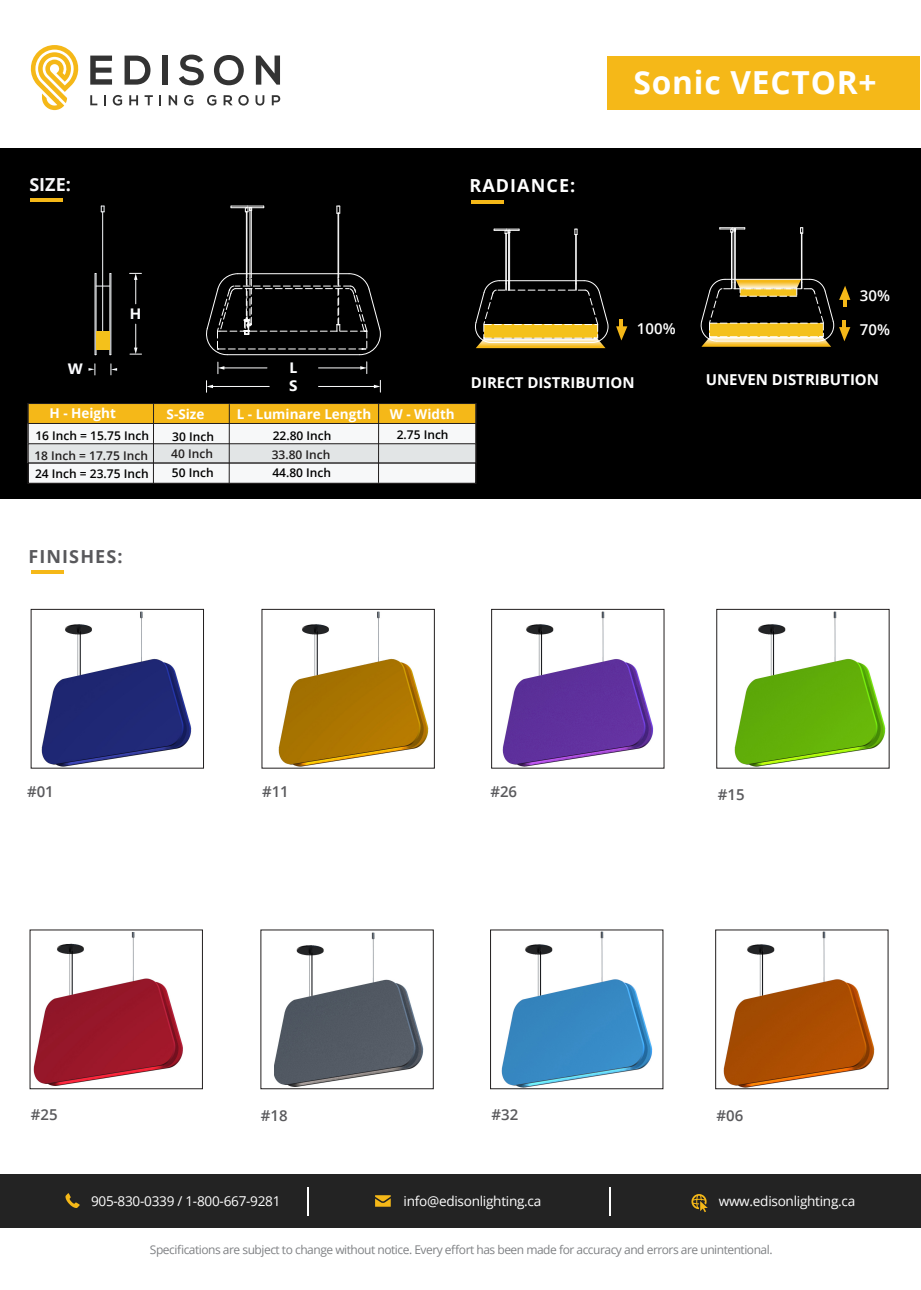
<style>
.page{position:relative;width:921px;height:1290px;background:#fff}
.page>*{position:absolute;margin:0;border:0;box-sizing:border-box;transform-origin:0 0}
.t1{font:700 31.8px "Open Sans";letter-spacing:.025em;color:#fff}
.t2{font:700 18px "Open Sans";letter-spacing:.06em;color:#fff}
.t3{font:700 18px "Open Sans";letter-spacing:.06em;color:#59595c}
.t4{font:700 18px "Open Sans";color:#f6f5f7}
.t5{font:700 15px "Open Sans";color:#fff}
.t6{font:600 15px "Open Sans";color:#59595c}
.t7{font:600 15px "Open Sans";color:#fff}
.t8{font:700 15px "Ebrima";color:#fcfdfe}
.t9{font:700 15px "Ebrima";color:#fcfdff}
.t10{font:13.65px "Open Sans";letter-spacing:-.02em;color:#fff}
.t11{font:700 13.5px "Open Sans";color:#fff}
.t12{font:12px "Open Sans";letter-spacing:-.04em;color:#7f8184}
.t13{font:600 12px "Open Sans";color:#000}
.t14{font:600 12px "Open Sans";color:#221f1f}
</style>
<div class="page">
<div style="left:0;top:148px;width:920px;height:350px;background:#000"></div>
<div style="left:1px;top:1174px;width:919px;height:53px;background:#232323"></div>
<svg style="left:308px;top:1187px;width:1px;height:28px"></svg>
<svg style="left:609px;top:1187px;width:1px;height:28px"></svg>
<svg style="left:691px;top:1194px;width:16px;height:18px"></svg>
<svg style="left:375px;top:1195px;width:15px;height:11px"></svg>
<svg style="left:65px;top:1193px;width:15px;height:15px"></svg>
<div style="left:607px;top:57px;width:312px;height:53px;background:#f5b818"></div>
<svg style="left:90px;top:56px;width:22px;height:29px"></svg>
<svg style="left:124px;top:56px;width:26px;height:29px"></svg>
<div style="left:162px;top:56px;width:5px;height:29px;background:#333"></div>
<svg style="left:179px;top:55px;width:25px;height:30px"></svg>
<svg style="left:214px;top:55px;width:30px;height:30px"></svg>
<svg style="left:256px;top:56px;width:24px;height:29px"></svg>
<svg style="left:90px;top:95px;width:7px;height:10px"></svg>
<svg style="left:104px;top:95px;width:2px;height:10px"></svg>
<svg style="left:113px;top:95px;width:9px;height:11px"></svg>
<svg style="left:129px;top:95px;width:9px;height:10px"></svg>
<svg style="left:144px;top:95px;width:9px;height:10px"></svg>
<svg style="left:159px;top:95px;width:2px;height:10px"></svg>
<svg style="left:169px;top:95px;width:8px;height:10px"></svg>
<svg style="left:184px;top:95px;width:9px;height:11px"></svg>
<svg style="left:207px;top:95px;width:9px;height:11px"></svg>
<svg style="left:223px;top:95px;width:9px;height:10px"></svg>
<svg style="left:238px;top:95px;width:11px;height:11px"></svg>
<svg style="left:255px;top:95px;width:9px;height:11px"></svg>
<svg style="left:272px;top:95px;width:9px;height:10px"></svg>
<svg style="left:30px;top:45px;width:49px;height:65px"></svg>
<div style="left:28px;top:463px;width:447px;height:20px;background:#f7f8f9"></div>
<div style="left:28px;top:423px;width:448px;height:21px;background:#f7f8f9"></div>
<div style="left:28px;top:403px;width:448px;height:21px;background:#f5b818;border:1px solid #221f1f"></div>
<div style="left:28px;top:444px;width:448px;height:19px;background:#e2e5e6"></div>
<div style="left:28px;top:443px;width:448px;height:20px;border:1px solid #221f1f"></div>
<div style="left:28px;top:403px;width:448px;height:81px;border:1px solid #221f1f"></div>
<hr style="left:378px;top:403px;width:1px;height:80px;background:#221f1f">
<hr style="left:153px;top:403px;width:1px;height:80px;background:#221f1f">
<hr style="left:229px;top:404px;width:1px;height:79px;background:#221f1f">
<hr style="left:30px;top:198px;width:32px;height:4px;background:#f5b818">
<svg style="left:110px;top:364px;width:7px;height:11px"></svg>
<svg style="left:88px;top:364px;width:7px;height:11px"></svg>
<hr style="left:96px;top:274px;width:1px;height:81px;background:#f7fafd">
<hr style="left:95px;top:273px;width:1px;height:82px;background:#f7fafd">
<hr style="left:110px;top:274px;width:1px;height:81px;background:#f7fafd">
<hr style="left:109px;top:273px;width:1px;height:82px;background:#f7fafd">
<svg style="left:101px;top:206px;width:4px;height:6px"></svg>
<hr style="left:102px;top:212px;width:1px;height:119px;background:#f7fafd">
<div style="left:96px;top:331px;width:13px;height:18px;background:#f4c11b"></div>
<hr style="left:212px;top:386px;width:57px;height:1px;background:#fcfdfe">
<svg style="left:206px;top:381px;width:7px;height:11px"></svg>
<hr style="left:318px;top:386px;width:57px;height:1px;background:#fcfdfe">
<svg style="left:374px;top:380px;width:7px;height:12px"></svg>
<hr style="left:223px;top:367px;width:44px;height:1px;background:#fcfdfe">
<svg style="left:217px;top:362px;width:7px;height:12px"></svg>
<hr style="left:318px;top:367px;width:43px;height:1px;background:#fcfdfe">
<svg style="left:360px;top:362px;width:7px;height:11px"></svg>
<svg style="left:130px;top:324px;width:11px;height:31px"></svg>
<svg style="left:129px;top:273px;width:12px;height:31px"></svg>
<img style="left:723px;top:931px;width:151px;height:159px">
<img style="left:274px;top:932px;width:149px;height:155px">
<img style="left:34px;top:932px;width:149px;height:154px">
<img style="left:501px;top:931px;width:151px;height:159px">
<img style="left:41px;top:611px;width:150px;height:158px">
<img style="left:278px;top:611px;width:151px;height:158px">
<img style="left:734px;top:611px;width:150px;height:158px">
<img style="left:502px;top:611px;width:150px;height:158px">
<hr style="left:471px;top:200px;width:33px;height:4px;background:#f5b818">
<svg style="left:616px;top:319px;width:11px;height:21px"></svg>
<svg style="left:32px;top:570px;width:32px;height:3px"></svg>
<div style="left:490px;top:929px;width:173px;height:160px;border:1px solid #221f1f"></div>
<div style="left:715px;top:929px;width:172px;height:160px;border:1px solid #221f1f"></div>
<div style="left:31px;top:609px;width:173px;height:159px;border:1px solid #221f1f"></div>
<div style="left:491px;top:609px;width:173px;height:159px;border:1px solid #221f1f"></div>
<div style="left:716px;top:609px;width:173px;height:159px;border:1px solid #221f1f"></div>
<hr style="left:251px;top:210px;width:1px;height:68px;background:#fff">
<hr style="left:249px;top:210px;width:1px;height:68px;background:#fff">
<hr style="left:246px;top:212px;width:1px;height:66px;background:#fff">
<hr style="left:338px;top:213px;width:1px;height:65px;background:#fff">
<hr style="left:337px;top:213px;width:1px;height:65px;background:#fff">
<svg style="left:230px;top:206px;width:34px;height:6px"></svg>
<svg style="left:336px;top:206px;width:4px;height:8px"></svg>
<svg style="left:206px;top:273px;width:175px;height:82px"></svg>
<hr style="left:509px;top:232px;width:1px;height:52px;background:#fff">
<hr style="left:508px;top:232px;width:1px;height:52px;background:#fff">
<hr style="left:505px;top:233px;width:1px;height:51px;background:#fff">
<hr style="left:575px;top:234px;width:1px;height:50px;background:#fff">
<svg style="left:493px;top:229px;width:26px;height:5px"></svg>
<svg style="left:574px;top:229px;width:3px;height:6px"></svg>
<svg style="left:474px;top:280px;width:134px;height:68px"></svg>
<hr style="left:734px;top:231px;width:1px;height:51px;background:#fff">
<hr style="left:733px;top:231px;width:1px;height:51px;background:#fff">
<hr style="left:731px;top:232px;width:1px;height:50px;background:#fff">
<hr style="left:730px;top:232px;width:1px;height:50px;background:#fff">
<hr style="left:801px;top:233px;width:1px;height:49px;background:#fff">
<hr style="left:800px;top:233px;width:1px;height:49px;background:#fff">
<svg style="left:719px;top:227px;width:26px;height:6px"></svg>
<svg style="left:800px;top:227px;width:3px;height:7px"></svg>
<svg style="left:700px;top:278px;width:150px;height:69px"></svg>
<h2 class="t4" style="left:29px;top:171px;width:43px">SIZE:</h2>
<h2 class="t2" style="left:469px;top:173px;width:107px">RADIANCE:</h2>
<h1 class="t1" style="left:633px;top:60px;width:244px">Sonic VECTOR+</h1>
<p class="t9" style="left:68px;top:357px;width:17px">W</p>
<p class="t8" style="left:130px;top:302px;width:13px">H</p>
<p class="t8" style="left:289px;top:356px;width:9px">L</p>
<p class="t8" style="left:289px;top:375px;width:10px">S</p>
<p class="t11" style="left:49px;top:404px;width:68px">H - Height</p>
<p class="t11" style="left:166px;top:404px;width:39px">S-Size</p>
<p class="t11" style="left:390px;top:404px;width:66px">W - Width</p>
<p class="t13" style="left:396px;top:426px;width:53px">2.75 Inch</p>
<p class="t14" style="left:171px;top:446px;width:43px">40 Inch</p>
<p class="t13" style="left:172px;top:464px;width:43px">50 Inch</p>
<p class="t11" style="left:237px;top:404px;width:136px">L - Luminare Length</p>
<p class="t14" style="left:271px;top:446px;width:60px">33.80 Inch</p>
<p class="t13" style="left:272px;top:464px;width:60px">44.80 Inch</p>
<p class="t13" style="left:35px;top:427px;width:115px">16 Inch = 15.75 Inch</p>
<p class="t13" style="left:272px;top:427px;width:60px">22.80 Inch</p>
<p class="t13" style="left:172px;top:428px;width:43px">30 Inch</p>
<p class="t14" style="left:34px;top:447px;width:115px">18 Inch = 17.75 Inch</p>
<p class="t13" style="left:35px;top:466px;width:115px">24 Inch = 23.75 Inch</p>
<p class="t7" style="left:636px;top:318px;width:40px">100%</p>
<p class="t5" style="left:471px;top:372px;width:165px">DIRECT DISTRIBUTION</p>
<h2 class="t3" style="left:29px;top:543px;width:95px">FINISHES:</h2>
<p class="t7" style="left:859px;top:285px;width:32px">30%</p>
<p class="t7" style="left:859px;top:319px;width:32px">70%</p>
<p class="t5" style="left:705px;top:369px;width:175px">UNEVEN DISTRIBUTION</p>
<p class="t6" style="left:27px;top:781px;width:28px">#01</p>
<p class="t6" style="left:262px;top:781px;width:28px">#11</p>
<p class="t6" style="left:490px;top:781px;width:28px">#26</p>
<p class="t6" style="left:717px;top:784px;width:28px">#15</p>
<p class="t6" style="left:31px;top:1104px;width:28px">#25</p>
<p class="t6" style="left:261px;top:1105px;width:28px">#18</p>
<p class="t6" style="left:491px;top:1104px;width:28px">#32</p>
<p class="t6" style="left:716px;top:1104px;width:28px">#06</p>
<p class="t10" style="left:91px;top:1191px;width:191px">905-830-0339 / 1-800-667-9281</p>
<p class="t10" style="left:403px;top:1191px;width:139px">info@edisonlighting.ca</p>
<p class="t10" style="left:718px;top:1191px;width:138px">www.edisonlighting.ca</p>
<p class="t12" style="left:150px;top:1241px;width:624px">Specifications are subject to change without notice. Every effort has been made for accuracy and errors are unintentional.</p>
</div>
